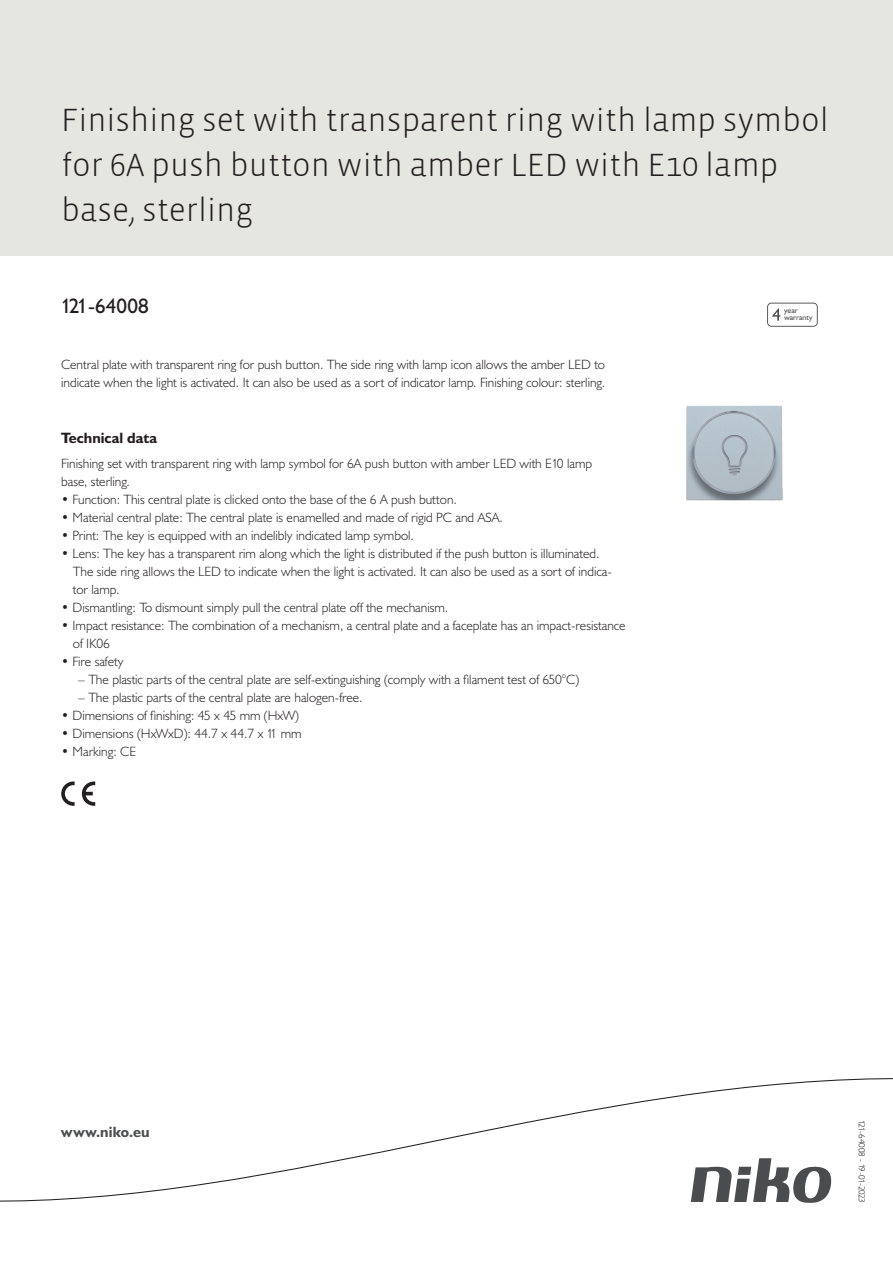
<style>
.page{position:relative;width:893px;height:1263px;background:#fff}
.page>*{position:absolute;margin:0;border:0;box-sizing:border-box;transform-origin:0 0}
.Title_datasheets{font:300 33px/45px "Vista Sans";color:#231f20}
.Article_number{font:21px "Humanist 521 BT";color:#231f20}
.Titles_parts{font:700 15px "Humanist 521 BT";color:#231f20}
.titel_afbeelding{font:700 15px "Humanist 521 BT";letter-spacing:.005em;color:#4b4c4d}
.USP_Bullets{font:300 13.5px/18px "Humanist 521 BT";color:#231f20}
.Platte_tekst_CAB{font:300 13.5px/18px "Humanist 521 BT";color:#231f20}
.USP_Bullets_level_2{font:300 13.5px "Humanist 521 BT";color:#231f20}
.Revision{font:300 9px "Humanist 521 BT";letter-spacing:-.03em;color:#231f20}
.t1{font:7.8px/7.8px "Humanist 521 BT";color:#4b4c4d}
</style>
<div class="page">
<div style="left:0;top:0;width:893px;height:255px;background:#e6e6e0"></div>
<svg style="left:82px;top:781px;width:13px;height:25px"></svg>
<svg style="left:61px;top:781px;width:14px;height:25px"></svg>
<svg style="left:767px;top:303px;width:51px;height:24px"></svg>
<svg style="left:0;top:1078px;width:893px;height:125px"></svg>
<img style="left:686px;top:405px;width:97px;height:96px">
<p class="Title_datasheets" style="left:61px;top:98px;width:769px">Finishing set with transparent ring with lamp symbol for 6A push button with amber LED with E10 lamp base, sterling</p>
<p class="Article_number" style="left:61px;top:293px;width:89px">121-64008</p>
<p class="Platte_tekst_CAB" style="left:61px;top:355px;width:545px">Central plate with transparent ring for push button. The side ring with lamp icon allows the amber LED to indicate when the light is activated. It can also be used as a sort of indicator lamp. Finishing colour: sterling.</p>
<p class="Titles_parts" style="left:61px;top:429px;width:98px">Technical data</p>
<p class="Platte_tekst_CAB" style="left:61px;top:454px;width:532px">Finishing set with transparent ring with lamp symbol for 6A push button with amber LED with E10 lamp base, sterling.</p>
<p class="USP_Bullets" style="left:61px;top:490px;width:397px">• Function: This central plate is clicked onto the base of the 6 A push button.</p>
<p class="USP_Bullets" style="left:61px;top:508px;width:443px">• Material central plate: The central plate is enamelled and made of rigid PC and ASA.</p>
<p class="USP_Bullets" style="left:61px;top:526px;width:354px">• Print: The key is equipped with an indelibly indicated lamp symbol.</p>
<p class="USP_Bullets" style="left:73px;top:544px;width:540px;text-indent:-12px">• Lens: The key has a transparent rim along which the light is distributed if the push button is illuminated.<br>The side ring allows the LED to indicate when the light is activated. It can also be used as a sort of indica&shy;tor lamp.</p>
<p class="USP_Bullets" style="left:61px;top:598px;width:389px">• Dismantling: To dismount simply pull the central plate off the mechanism.</p>
<p class="USP_Bullets" style="left:73px;top:616px;width:554px;text-indent:-12px">• Impact resistance: The combination of a mechanism, a central plate and a faceplate has an impact-resistance of IK06</p>
<p class="USP_Bullets" style="left:61px;top:652px;width:64px">• Fire safety</p>
<p class="USP_Bullets_level_2" style="left:78px;top:671px;width:502px">– The plastic parts of the central plate are self-extinguishing (comply with a filament test of 650°C)</p>
<p class="USP_Bullets_level_2" style="left:78px;top:689px;width:286px">– The plastic parts of the central plate are halogen-free.</p>
<p class="USP_Bullets" style="left:61px;top:706px;width:239px">• Dimensions of finishing: 45 x 45 mm (HxW)</p>
<p class="USP_Bullets" style="left:61px;top:724px;width:242px">• Dimensions (HxWxD): 44.7 x 44.7 x 11 mm</p>
<p class="USP_Bullets" style="left:61px;top:742px;width:76px">• Marking: CE</p>
<p class="t1" style="left:784px;top:306px;width:30px">year warranty</p>
<p class="titel_afbeelding" style="left:61px;top:1122px;width:90px">www.niko.eu</p>
<p class="Revision" style="left:868px;top:1120px;width:84px;rotate:90deg">121-64008 - 19-01-2023</p>
</div>
